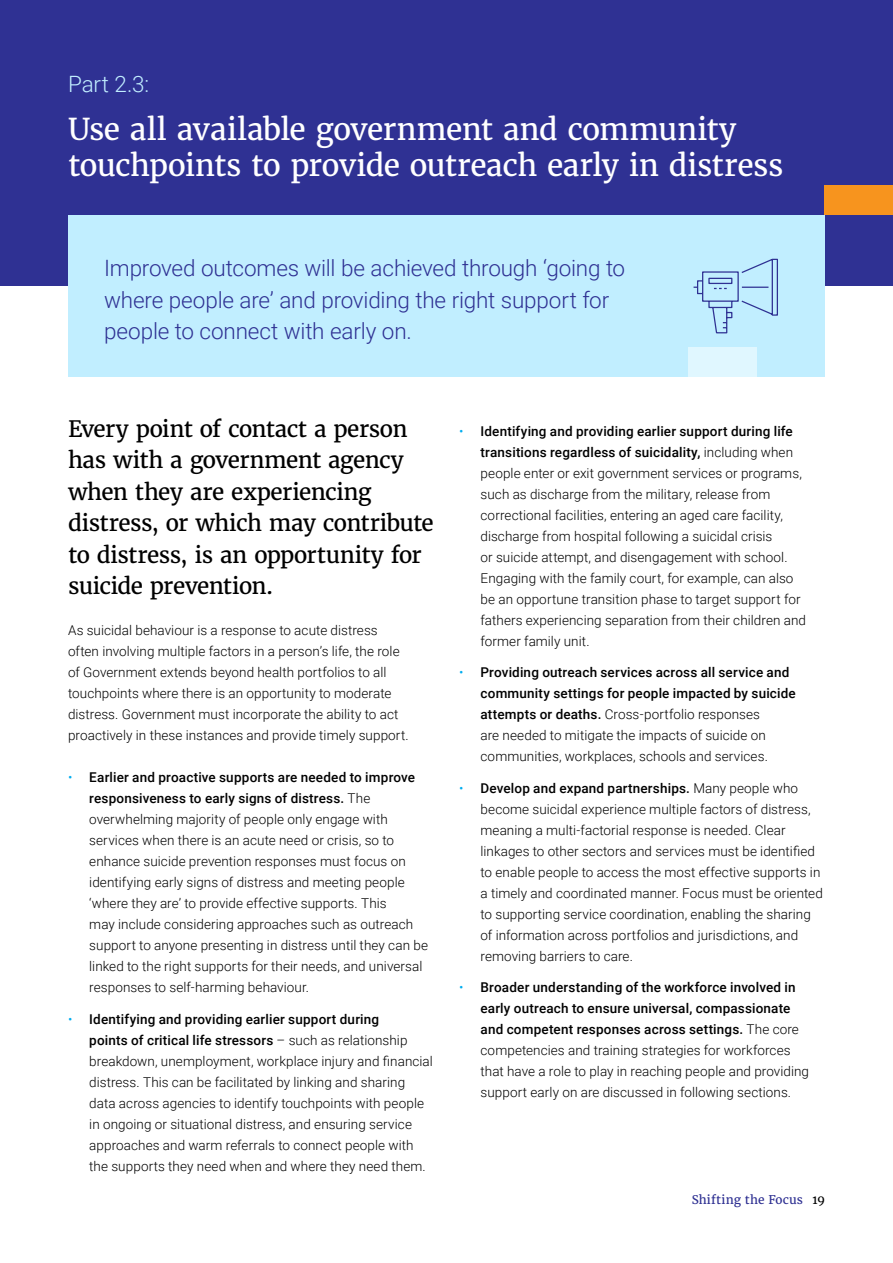
<style>
.page{position:relative;width:893px;height:1263px;background:#fff}
.page>*{position:absolute;margin:0;border:0;box-sizing:border-box;transform-origin:0 0}
.t1{font:30px/36px "Merriweather";letter-spacing:-.015em;color:#fff}
.t2{font:22.5px/31.5px "Merriweather";letter-spacing:-.025em;color:#000}
.t3{font:300 22.5px/31.5px "Roboto";letter-spacing:-.01em;color:#2f3193}
.t4{font:300 22.5px "Roboto";color:#c1eeff}
.t5{font:300 13.5px/21px "Roboto";letter-spacing:.005em;color:#000}
.t6{font:12px "Merriweather";letter-spacing:.01em;color:#2e3092}
.s1{color:#00adef}
.s2{font-weight:500}
.s3{color:#000}
</style>
<div class="page">
<div style="left:0;top:0;width:893px;height:286px;background:#2f3193"></div>
<div style="left:68px;top:215px;width:757px;height:162px;background:#c1eeff"></div>
<svg style="left:693px;top:258px;width:85px;height:76px"></svg>
<div style="left:825px;top:186px;width:68px;height:29px;background:#f7941e"></div>
<div style="left:689px;top:348px;width:68px;height:29px;background:#e0f7ff"></div>
<h2 class="t4" style="left:68px;top:68px;width:83px">Part 2.3:</h2>
<h1 class="t1" style="left:68px;top:112px;width:717px">Use all available government and community touchpoints to provide outreach early in distress</h1>
<h2 class="t3" style="left:104px;top:252px;width:522px">Improved outcomes will be achieved through ‘going to where people are’ and providing the right support for people to connect with early on.</h2>
<h2 class="t2" style="left:68px;top:413px;width:367px">Every point of contact a person has with a government agency when they are experiencing distress, or which may contribute to distress, is an opportunity for suicide prevention.</h2>
<p class="t5" style="left:68px;top:619px;width:342px">As suicidal behaviour is a response to acute distress often involving multiple factors in a person’s life, the role of Government extends beyond health portfolios to all touchpoints where there is an opportunity to moderate distress. Government must incorporate the ability to act proactively in these instances and provide timely support.</p>
<p class="t5" style="left:89px;top:766px;width:340px;text-indent:-21px"><span class="s1">•</span> <span class="s2">Earlier and proactive supports are needed to improve responsiveness to early signs of distress.</span> The overwhelming majority of people only engage with services when there is an acute need or crisis, so to enhance suicide prevention responses must focus on identifying early signs of distress and meeting people ‘where they are’ to provide effective supports. This<br>may include considering approaches such as outreach support to anyone presenting in distress until they can be linked to the right supports for their needs, and universal responses to self-harming behaviour.</p>
<p class="t5" style="left:89px;top:1008px;width:345px;text-indent:-21px"><span class="s1">•</span> <span class="s2">Identifying and providing earlier support during<br>points of critical life stressors</span> – such as relationship breakdown, unemployment, workplace injury and financial distress. This can be facilitated by linking and sharing data across agencies to identify touchpoints with people in ongoing or situational distress, and ensuring service approaches and warm referrals to connect people with the supports they need when and where they need them.</p>
<p class="t5" style="left:480px;top:420px;width:327px;text-indent:-21px"><span class="s1">•</span> <span class="s2">Identifying and providing earlier support during life transitions regardless of suicidality,</span> including when people enter or exit government services or programs, such as discharge from the military, release from correctional facilities, entering an aged care facility, discharge from hospital following a suicidal crisis<br>or suicide attempt, and disengagement with school.<br>Engaging with the family court, for example, can also be an opportune transition phase to target support for fathers experiencing separation from their children and former family unit.</p>
<p class="t5" style="left:480px;top:661px;width:317px;text-indent:-21px"><span class="s1">•</span> <span class="s2">Providing outreach services across all service and community settings for people impacted by suicide attempts or deaths.</span> Cross-portfolio responses<br>are needed to mitigate the impacts of suicide on communities, workplaces, schools and services.</p>
<p class="t5" style="left:480px;top:777px;width:344px;text-indent:-21px"><span class="s1">•</span> <span class="s2">Develop and expand partnerships.</span> Many people who become suicidal experience multiple factors of distress, meaning a multi-factorial response is needed. Clear linkages to other sectors and services must be identified to enable people to access the most effective supports in a timely and coordinated manner. Focus must be oriented to supporting service coordination, enabling the sharing of information across portfolios and jurisdictions, and removing barriers to care.</p>
<p class="t5" style="left:480px;top:976px;width:330px;text-indent:-21px"><span class="s1">•</span> <span class="s2">Broader understanding of the workforce involved in early outreach to ensure universal, compassionate and competent responses across settings.</span> The core competencies and training strategies for workforces that have a role to play in reaching people and providing support early on are discussed in following sections.</p>
<p class="t6" style="left:692px;top:1192px;width:135px">Shifting the Focus <span class="s3">19</span></p>
</div>
